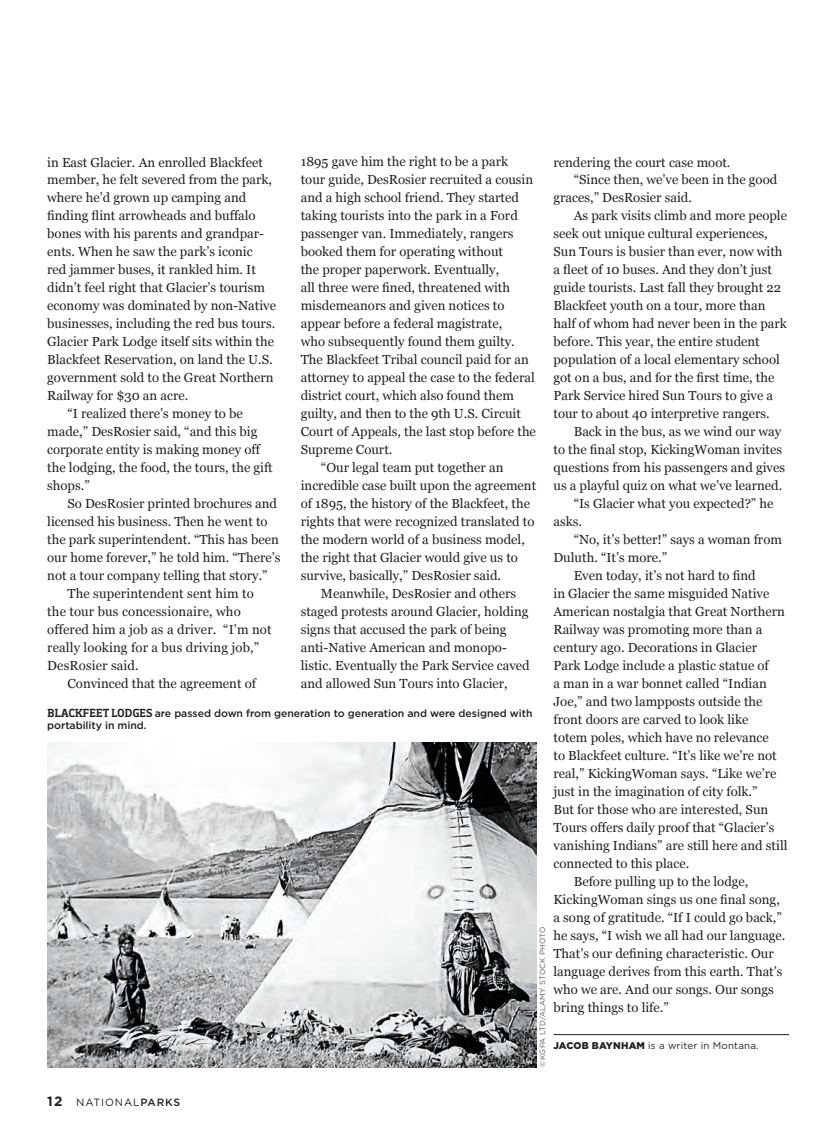
<style>
.page{position:relative;width:837px;height:1134px;background:#fff}
.page>*{position:absolute;margin:0;border:0;box-sizing:border-box;transform-origin:0 0}
.Serif_Body_copy_indent{font:13.2px/18px "Georgia";color:#231f20}
.t1{font:500 10.5px/12px "Gotham";letter-spacing:-.005em;color:#231f20}
.t2{font:10.5px "Gotham";letter-spacing:.08em;color:#231f20}
.Dept_Author_info{font:9.75px "Gotham";letter-spacing:.02em;color:#231f20}
.Photo_Credit{font:7.5px "Gotham";letter-spacing:.03em;color:#57585a}
.s1{font-weight:900}
.s2{font-family:"Dobra Slab";font-size:12px}
.s3{font-weight:700;font-size:13.5px}
.s4{font-weight:500}
</style>
<div class="page">
<hr style="left:554px;top:1034px;width:235px;height:1px;background:#231f20">
<img style="left:47px;top:742px;width:489px;height:325px">
<p class="Serif_Body_copy_indent" style="left:301px;top:152px;width:237px">1895 gave him the right to be a park<br>tour guide, DesRosier recruited a cousin and a high school friend. They started taking tourists into the park in a Ford passenger van. Immediately, rangers booked them for operating without<br>the proper paperwork. Eventually,<br>all three were fined, threatened with misdemeanors and given notices to appear before a federal magistrate,<br>who subsequently found them guilty.<br>The Blackfeet Tribal council paid for an attorney to appeal the case to the federal district court, which also found them guilty, and then to the 9th U.S. Circuit Court of Appeals, the last stop before the Supreme Court.</p>
<p class="Serif_Body_copy_indent" style="left:301px;top:458px;width:237px;text-indent:20px">“Our legal team put together an incredible case built upon the agreement of 1895, the history of the Blackfeet, the rights that were recognized translated to the modern world of a business model, the right that Glacier would give us to survive, basically,” DesRosier said.</p>
<p class="Serif_Body_copy_indent" style="left:301px;top:584px;width:231px;text-indent:20px">Meanwhile, DesRosier and others staged protests around Glacier, holding signs that accused the park of being anti-Native American and monopo&shy;listic. Eventually the Park Service caved and allowed Sun Tours into Glacier,</p>
<p class="Serif_Body_copy_indent" style="left:47px;top:152px;width:230px">in East Glacier. An enrolled Blackfeet member, he felt severed from the park, where he’d grown up camping and finding flint arrowheads and buffalo bones with his parents and grandpar&shy;ents. When he saw the park’s iconic<br>red jammer buses, it rankled him. It didn’t feel right that Glacier’s tourism economy was dominated by non-Native businesses, including the red bus tours.<br>Glacier Park Lodge itself sits within the Blackfeet Reservation, on land the U.S. government sold to the Great Northern Railway for $30 an acre.</p>
<p class="Serif_Body_copy_indent" style="left:47px;top:404px;width:227px;text-indent:20px">“I realized there’s money to be made,” DesRosier said, “and this big corporate entity is making money off the lodging, the food, the tours, the gift shops.”</p>
<p class="Serif_Body_copy_indent" style="left:47px;top:494px;width:235px;text-indent:20px">So DesRosier printed brochures and licensed his business. Then he went to the park superintendent. “This has been our home forever,” he told him. “There’s not a tour company telling that story.”</p>
<p class="Serif_Body_copy_indent" style="left:47px;top:584px;width:226px;text-indent:20px">The superintendent sent him to the tour bus concessionaire, who offered him a job as a driver. “I’m not really looking for a bus driving job,”<br>DesRosier said.</p>
<p class="Serif_Body_copy_indent" style="left:68px;top:674px;width:190px">Convinced that the agreement of</p>
<p class="Serif_Body_copy_indent" style="left:554px;top:152px;width:179px">rendering the court case moot.</p>
<p class="Serif_Body_copy_indent" style="left:554px;top:170px;width:225px;text-indent:20px">“Since then, we’ve been in the good graces,” DesRosier said.</p>
<p class="Serif_Body_copy_indent" style="left:554px;top:206px;width:235px;text-indent:20px">As park visits climb and more people seek out unique cultural experiences, Sun Tours is busier than ever, now with a fleet of 10 buses. And they don’t just guide tourists. Last fall they brought 22<br>Blackfeet youth on a tour, more than half of whom had never been in the park before. This year, the entire student population of a local elementary school got on a bus, and for the first time, the Park Service hired Sun Tours to give a tour to about 40 interpretive rangers.</p>
<p class="Serif_Body_copy_indent" style="left:554px;top:422px;width:233px;text-indent:20px">Back in the bus, as we wind our way to the final stop, KickingWoman invites questions from his passengers and gives us a playful quiz on what we’ve learned.</p>
<p class="Serif_Body_copy_indent" style="left:554px;top:494px;width:221px;text-indent:20px">“Is Glacier what you expected?” he asks.</p>
<p class="Serif_Body_copy_indent" style="left:554px;top:530px;width:230px;text-indent:20px">“No, it’s better!” says a woman from<br>Duluth. “It’s more.”</p>
<p class="Serif_Body_copy_indent" style="left:554px;top:566px;width:236px;text-indent:20px">Even today, it’s not hard to find<br>in Glacier the same misguided Native American nostalgia that Great Northern Railway was promoting more than a century ago. Decorations in Glacier<br>Park Lodge include a plastic statue of<br>a man in a war bonnet called “Indian Joe,” and two lampposts outside the front doors are carved to look like<br>totem poles, which have no relevance<br>to Blackfeet culture. “It’s like we’re not real,” KickingWoman says. “Like we’re just in the imagination of city folk.”<br>But for those who are interested, Sun Tours offers daily proof that “Glacier’s vanishing Indians” are still here and still connected to this place.</p>
<p class="Serif_Body_copy_indent" style="left:554px;top:872px;width:234px;text-indent:20px">Before pulling up to the lodge, KickingWoman sings us one final song, a song of gratitude. “If I could go back,” he says, “I wish we all had our language.<br>That’s our defining characteristic. Our language derives from this earth. That’s who we are. And our songs. Our songs bring things to life.”</p>
<p class="Dept_Author_info" style="left:554px;top:1040px;width:207px"><span class="s1">JACOB BAYNHAM</span> is a writer in Montana.</p>
<p class="t1" style="left:47px;top:707px;width:487px"><span class="s2">BLACKFEET LODGES</span> are passed down from generation to generation and were designed with portability in mind.</p>
<p class="Photo_Credit" style="left:538px;top:1066px;width:141px;rotate:-90deg">©KGPA LTD/ALAMY STOCK PHOTO</p>
<p class="t2" style="left:47px;top:1097px;width:134px"><span class="s3">12</span> NATIONAL<span class="s4">PARKS</span></p>
</div>
